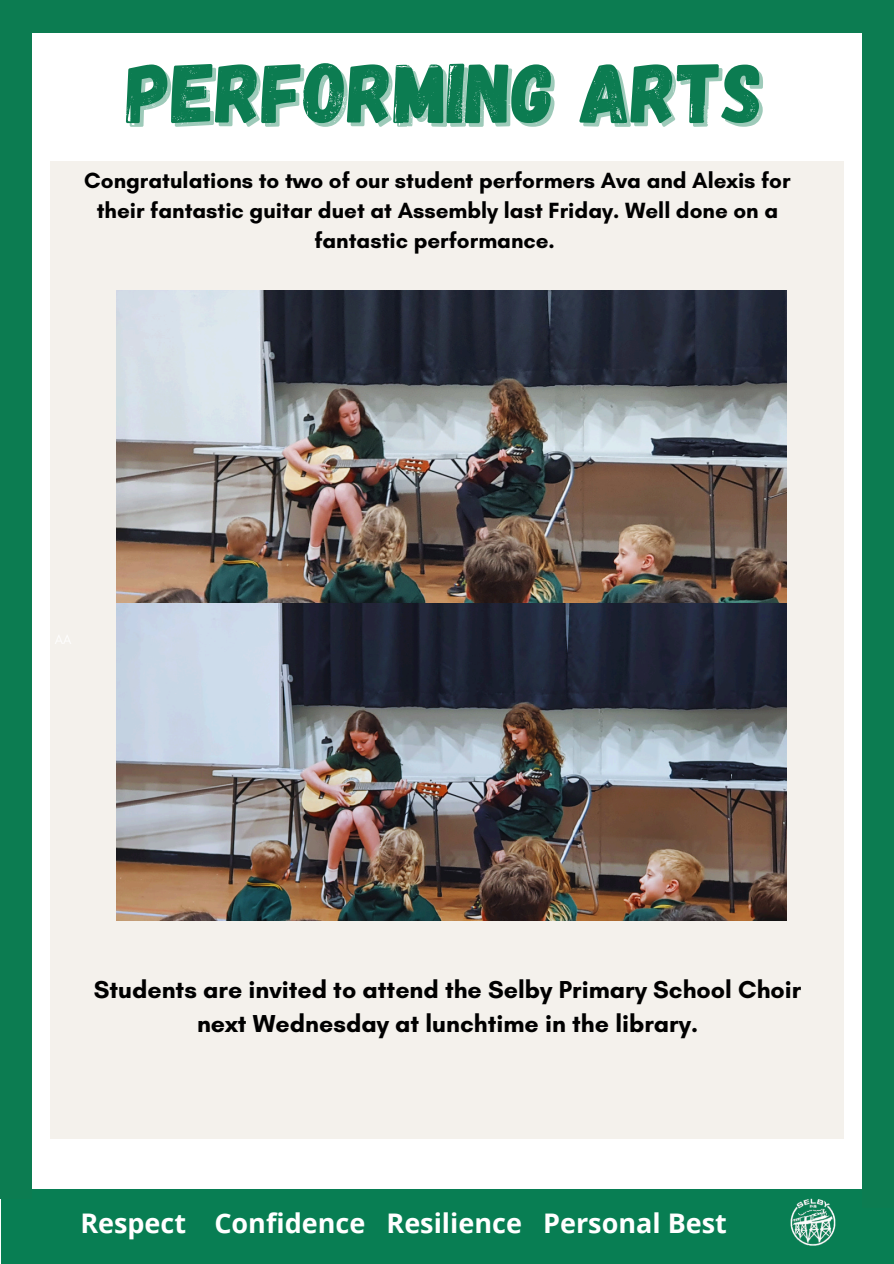
<style>
.page{position:relative;width:894px;height:1264px;background:#fff}
.page>*{position:absolute;margin:0;border:0;box-sizing:border-box;transform-origin:0 0}
.t1{font:84.75px "Gagalin";color:#0c7c51}
.t2{font:700 27px "Open Sans";color:#fff}
.t3{font:700 24.9px/34.8px "Glacial Indifference";color:#000;text-align:center}
.t4{font:700 22.35px/30.3px "Glacial Indifference";color:#000;text-align:center}
</style>
<div class="page">
<div style="left:1px;top:1189px;width:892px;height:74px;background:#087e53"></div>
<img style="left:790px;top:1198px;width:46px;height:48px">
<div style="left:1px;top:0;width:892px;height:33px;background:#0c7c51"></div>
<div style="left:0;top:16px;width:32px;height:1182px;background:#0c7c51"></div>
<div style="left:861px;top:0;width:32px;height:1207px;background:#0c7c51"></div>
<div style="left:50px;top:161px;width:793px;height:977px;background:#f4f1ec"></div>
<img style="left:117px;top:291px;width:669px;height:313px">
<img style="left:117px;top:604px;width:669px;height:316px">
<h2 class="t1" style="left:127px;top:38px;width:637px">PERFORMING ARTS</h2>
<p class="t4" style="left:84px;top:165px;width:707px">Congratulations to two of our student performers Ava and Alexis for their fantastic guitar duet at Assembly last Friday. Well done on a fantastic performance.</p>
<h2 class="t3" style="left:94px;top:971px;width:709px">Students are invited to attend the Selby Primary School Choir next Wednesday at lunchtime in the library.</h2>
<h1 class="t2" style="left:80px;top:1204px;width:648px">Respect Confidence Resilience Personal Best</h1>
</div>
